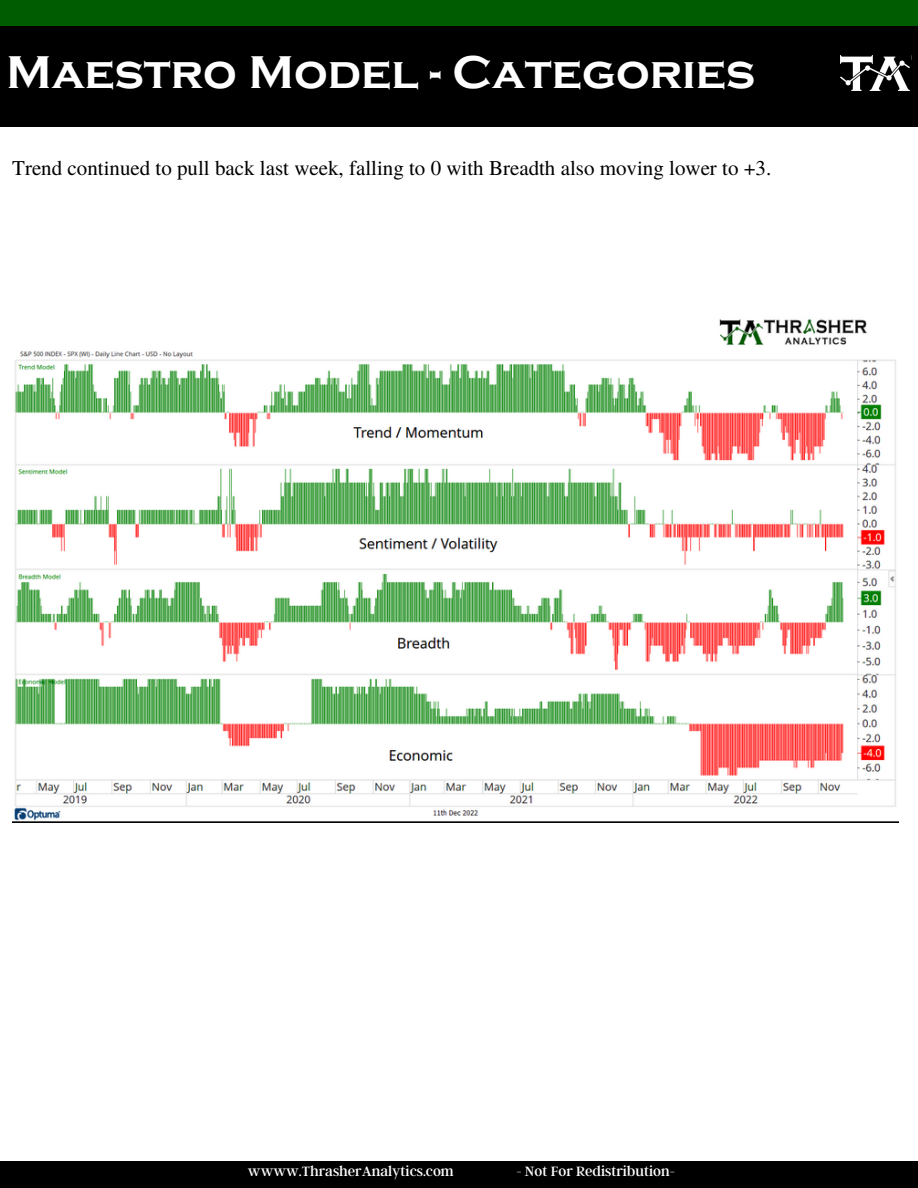
<style>
.page{position:relative;width:918px;height:1188px;background:#fff}
.page>*{position:absolute;margin:0;border:0;box-sizing:border-box;transform-origin:0 0}
.t1{font:700 47.25px "Copperplate Gothic";color:#fff}
.t2{font:21px "Te X Gyre Termes";color:#000}
.t3{font:15px "Argent CF";color:#fff}
</style>
<div class="page">
<div style="left:0;top:0;width:918px;height:27px;background:#005c00"></div>
<div style="left:0;top:1162px;width:918px;height:26px;background:#000"></div>
<div style="left:0;top:26px;width:918px;height:101px;background:#000"></div>
<img style="left:840px;top:56px;width:71px;height:35px">
<img style="left:12px;top:319px;width:887px;height:503px">
<h1 class="t1" style="left:6px;top:46px;width:750px">Maestro Model - Categories</h1>
<p class="t2" style="left:12px;top:153px;width:761px">Trend continued to pull back last week, falling to 0 with Breadth also moving lower to +3.</p>
<p class="t3" style="left:248px;top:1161px;width:207px">wwww.ThrasherAnalytics.com</p>
<p class="t3" style="left:516px;top:1161px;width:160px">- Not For Redistribution-</p>
</div>
